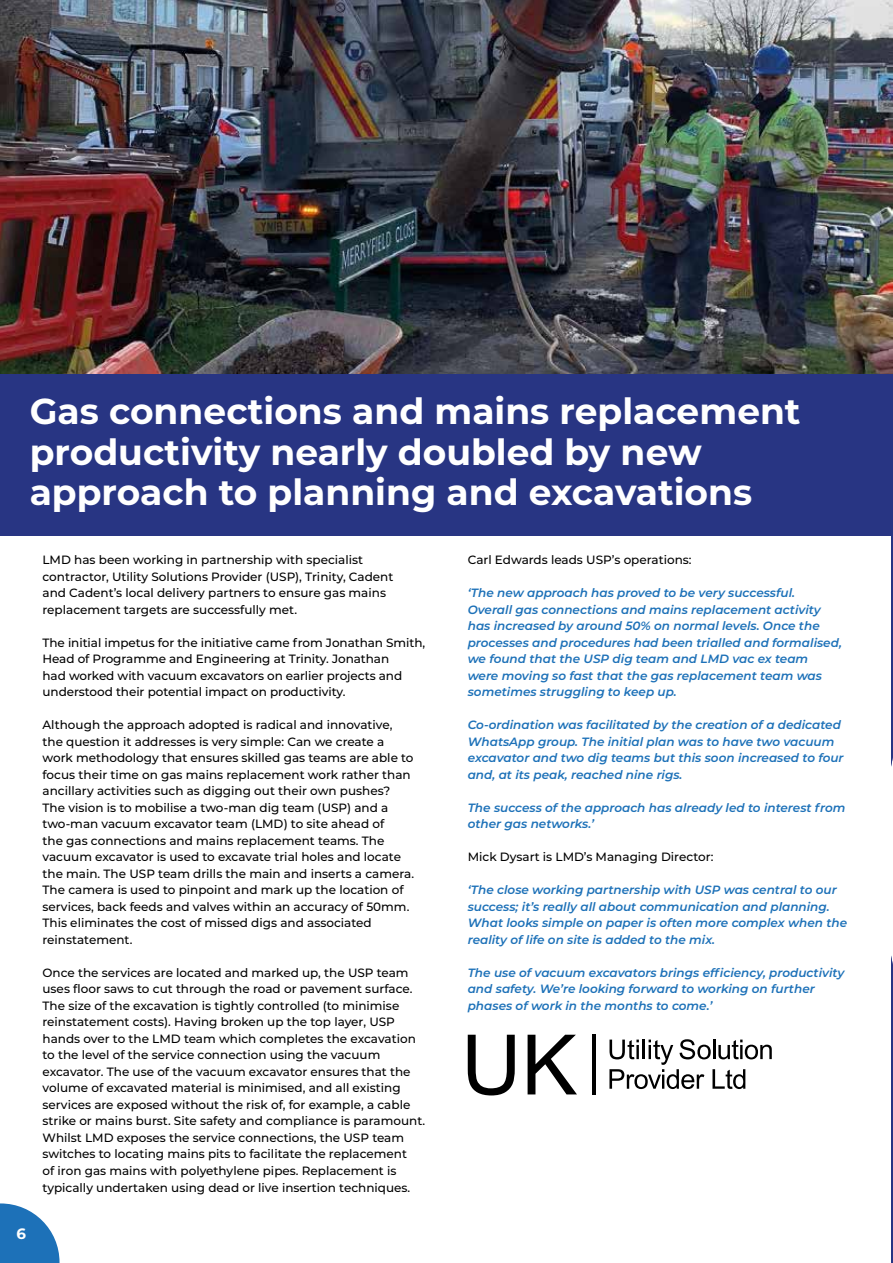
<style>
.page{position:relative;width:893px;height:1263px;background:#fff}
.page>*{position:absolute;margin:0;border:0;box-sizing:border-box;transform-origin:0 0}
.t1{font:700 36px/40.5px "Montserrat";color:#fff}
.t2{font:700 15px "Montserrat";color:#fff}
.t3{font:500 12px/16.5px "Montserrat";color:#000}
.t4{font:italic 600 12px/16.5px "Montserrat";color:#1d71b8}
</style>
<div class="page">
<hr style="left:892px;top:0;width:1px;height:1263px;background:#283583">
<svg style="left:891px;top:756px;width:2px;height:210px"></svg>
<img style="left:0;top:0;width:892px;height:374px">
<div style="left:0;top:374px;width:893px;height:162px;background:#283583"></div>
<svg style="left:609px;top:1039px;width:163px;height:50px"></svg>
<svg style="left:468px;top:1035px;width:47px;height:60px"></svg>
<svg style="left:528px;top:1035px;width:49px;height:59px"></svg>
<hr style="left:592px;top:1034px;width:3px;height:60px;background:#000">
<svg style="left:0;top:1203px;width:60px;height:60px"></svg>
<h1 class="t1" style="left:30px;top:392px;width:772px">Gas connections and mains replacement productivity nearly doubled by new approach to planning and excavations</h1>
<p class="t2" style="left:16px;top:1226px;width:11px">6</p>
<p class="t3" style="left:43px;top:552px;width:352px">LMD has been working in partnership with specialist contractor, Utility Solutions Provider (USP), Trinity, Cadent and Cadent’s local delivery partners to ensure gas mains replacement targets are successfully met.</p>
<p class="t3" style="left:43px;top:635px;width:384px">The initial impetus for the initiative came from Jonathan Smith, Head of Programme and Engineering at Trinity. Jonathan<br>had worked with vacuum excavators on earlier projects and understood their potential impact on productivity.</p>
<p class="t3" style="left:43px;top:717px;width:373px">Although the approach adopted is radical and innovative, the question it addresses is very simple: Can we create a work methodology that ensures skilled gas teams are able to focus their time on gas mains replacement work rather than ancillary activities such as digging out their own pushes?<br>The vision is to mobilise a two-man dig team (USP) and a two-man vacuum excavator team (LMD) to site ahead of<br>the gas connections and mains replacement teams. The vacuum excavator is used to excavate trial holes and locate the main. The USP team drills the main and inserts a camera.<br>The camera is used to pinpoint and mark up the location of services, back feeds and valves within an accuracy of 50mm.<br>This eliminates the cost of missed digs and associated reinstatement.</p>
<p class="t3" style="left:43px;top:965px;width:384px">Once the services are located and marked up, the USP team uses floor saws to cut through the road or pavement surface.<br>The size of the excavation is tightly controlled (to minimise reinstatement costs). Having broken up the top layer, USP hands over to the LMD team which completes the excavation to the level of the service connection using the vacuum excavator. The use of the vacuum excavator ensures that the volume of excavated material is minimised, and all existing services are exposed without the risk of, for example, a cable strike or mains burst. Site safety and compliance is paramount.<br>Whilst LMD exposes the service connections, the USP team switches to locating mains pits to facilitate the replacement<br>of iron gas mains with polyethylene pipes. Replacement is typically undertaken using dead or live insertion techniques.</p>
<p class="t3" style="left:468px;top:552px;width:225px">Carl Edwards leads USP’s operations:</p>
<p class="t4" style="left:468px;top:586px;width:376px">‘The new approach has proved to be very successful.<br>Overall gas connections and mains replacement activity has increased by around 50% on normal levels. Once the processes and procedures had been trialled and formalised, we found that the USP dig team and LMD vac ex team were moving so fast that the gas replacement team was sometimes struggling to keep up.</p>
<p class="t4" style="left:468px;top:718px;width:377px">Co-ordination was facilitated by the creation of a dedicated WhatsApp group. The initial plan was to have two vacuum excavator and two dig teams but this soon increased to four and, at its peak, reached nine rigs.</p>
<p class="t4" style="left:468px;top:800px;width:379px">The success of the approach has already led to interest from other gas networks.’</p>
<p class="t3" style="left:468px;top:849px;width:247px">Mick Dysart is LMD’s Managing Director:</p>
<p class="t4" style="left:468px;top:883px;width:381px">‘The close working partnership with USP was central to our success; it’s really all about communication and planning.<br>What looks simple on paper is often more complex when the reality of life on site is added to the mix.</p>
<p class="t4" style="left:468px;top:965px;width:378px">The use of vacuum excavators brings efficiency, productivity and safety. We’re looking forward to working on further phases of work in the months to come.’</p>
</div>
